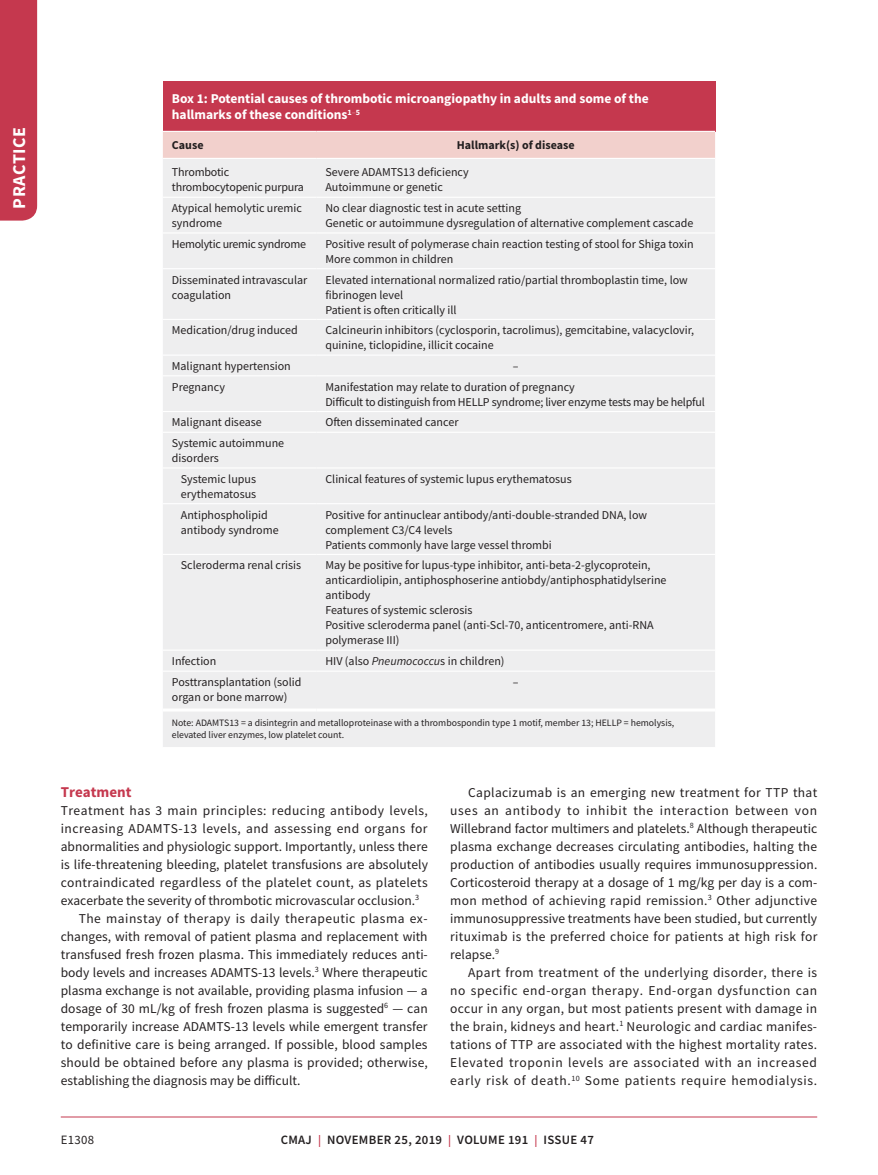
<style>
.page{position:relative;width:878px;height:1175px;background:#fff}
.page>*{position:absolute;margin:0;border:0;box-sizing:border-box;transform-origin:0 0}
.t1{font:700 18px "Source Sans Pro";letter-spacing:.025em;color:#fff}
.t2{font:700 15px "Source Sans Pro";color:#c5384e}
.t3{font:13.5px/18px "Source Sans Pro";letter-spacing:.005em;color:#231f20;text-align:justify}
.t4{font:13.5px "Source Sans Pro";letter-spacing:.035em;color:#231f20}
.t5{font:700 13.5px/16.2px "Source Sans Pro";color:#fff}
.t6{font:600 12.75px "Source Sans Pro";letter-spacing:.025em;color:#231f20}
.t7{font:12.75px "Source Sans Pro";letter-spacing:.025em;color:#231f20}
.t8{font:12px/15px "Source Sans Pro";color:#231f20}
.t9{font:700 12px "Source Sans Pro";color:#231f20}
.t10{font:12px "Source Sans Pro";letter-spacing:-.025em;color:#231f20}
.t11{font:9.75px/11.7px "Source Sans Pro";color:#231f20}
.s1{font-style:italic}
.s2{font-size:12px;color:#c5384e}
</style>
<div class="page">
<div style="left:0;top:0;width:37px;height:220px;background:#c5384e"></div>
<hr style="left:61px;top:1116px;width:756px;height:1px;background:#c5384e">
<div style="left:163px;top:81px;width:552px;height:50px;background:#c5384e"></div>
<div style="left:163px;top:132px;width:552px;height:26px;background:#f2d0cc"></div>
<div style="left:163px;top:159px;width:552px;height:588px;background:#eeeeef"></div>
<hr style="left:163px;top:232px;width:153px;height:1px;background:#fff">
<hr style="left:316px;top:232px;width:399px;height:1px;background:#fff">
<hr style="left:163px;top:268px;width:153px;height:1px;background:#fff">
<hr style="left:316px;top:268px;width:399px;height:1px;background:#fff">
<hr style="left:163px;top:319px;width:153px;height:1px;background:#fff">
<hr style="left:316px;top:319px;width:399px;height:1px;background:#fff">
<hr style="left:163px;top:411px;width:153px;height:1px;background:#fff">
<hr style="left:316px;top:411px;width:399px;height:1px;background:#fff">
<hr style="left:163px;top:503px;width:153px;height:1px;background:#fff">
<hr style="left:316px;top:503px;width:399px;height:1px;background:#fff">
<hr style="left:163px;top:554px;width:153px;height:1px;background:#fff">
<hr style="left:316px;top:554px;width:399px;height:1px;background:#fff">
<hr style="left:163px;top:649px;width:153px;height:1px;background:#fff">
<hr style="left:316px;top:649px;width:399px;height:1px;background:#fff">
<hr style="left:163px;top:670px;width:153px;height:1px;background:#fff">
<hr style="left:316px;top:670px;width:399px;height:1px;background:#fff">
<hr style="left:163px;top:708px;width:153px;height:3px;background:#fff">
<hr style="left:316px;top:708px;width:399px;height:3px;background:#fff">
<hr style="left:163px;top:197px;width:153px;height:1px;background:#fff">
<hr style="left:316px;top:197px;width:399px;height:1px;background:#fff">
<hr style="left:163px;top:354px;width:153px;height:2px;background:#fff">
<hr style="left:316px;top:354px;width:399px;height:2px;background:#fff">
<hr style="left:163px;top:375px;width:153px;height:1px;background:#fff">
<hr style="left:316px;top:375px;width:399px;height:1px;background:#fff">
<hr style="left:163px;top:432px;width:153px;height:1px;background:#fff">
<hr style="left:316px;top:432px;width:399px;height:1px;background:#fff">
<hr style="left:163px;top:467px;width:153px;height:1px;background:#fff">
<hr style="left:316px;top:467px;width:399px;height:1px;background:#fff">
<h1 class="t1" style="left:7px;top:208px;width:83px;rotate:-90deg">PRACTICE</h1>
<p class="t5" style="left:172px;top:90px;width:478px">Box 1: Potential causes of thrombotic microangiopathy in adults and some of the hallmarks of these conditions<sup>1</sup><sup>–</sup><sup>5</sup></p>
<p class="t9" style="left:172px;top:137px;width:33px">Cause</p>
<p class="t9" style="left:457px;top:137px;width:119px">Hallmark(s) of disease</p>
<p class="t8" style="left:172px;top:165px;width:134px">Thrombotic thrombocytopenic purpura</p>
<p class="t8" style="left:325px;top:165px;width:145px">Severe ADAMTS13 deficiency<br>Autoimmune or genetic</p>
<p class="t8" style="left:172px;top:200px;width:131px">Atypical hemolytic uremic syndrome</p>
<p class="t8" style="left:325px;top:200px;width:369px">No clear diagnostic test in acute setting<br>Genetic or autoimmune dysregulation of alternative complement cascade</p>
<p class="t10" style="left:172px;top:236px;width:136px">Hemolytic uremic syndrome</p>
<p class="t8" style="left:325px;top:236px;width:369px">Positive result of polymerase chain reaction testing of stool for Shiga toxin<br>More common in children</p>
<p class="t8" style="left:172px;top:272px;width:137px">Disseminated intravascular coagulation</p>
<p class="t8" style="left:325px;top:272px;width:364px">Elevated international normalized ratio/partial thromboplastin time, low fibrinogen level<br>Patient is often critically ill</p>
<p class="t8" style="left:172px;top:323px;width:127px">Medication/drug induced</p>
<p class="t8" style="left:325px;top:323px;width:370px">Calcineurin inhibitors (cyclosporin, tacrolimus), gemcitabine, valacyclovir, quinine, ticlopidine, illicit cocaine</p>
<p class="t8" style="left:172px;top:358px;width:120px">Malignant hypertension</p>
<p class="t8" style="left:513px;top:358px;width:7px">–</p>
<p class="t8" style="left:172px;top:379px;width:55px">Pregnancy</p>
<p class="t8" style="left:325px;top:379px;width:381px">Manifestation may relate to duration of pregnancy<br>Difficult to distinguish from HELLP syndrome; liver enzyme tests may be helpful</p>
<p class="t8" style="left:172px;top:415px;width:91px">Malignant disease</p>
<p class="t8" style="left:325px;top:415px;width:135px">Often disseminated cancer</p>
<p class="t8" style="left:172px;top:435px;width:114px">Systemic autoimmune disorders</p>
<p class="t8" style="left:181px;top:471px;width:77px">Systemic lupus erythematosus</p>
<p class="t8" style="left:325px;top:471px;width:248px">Clinical features of systemic lupus erythematosus</p>
<p class="t8" style="left:181px;top:507px;width:99px">Antiphospholipid antibody syndrome</p>
<p class="t8" style="left:325px;top:507px;width:323px">Positive for antinuclear antibody/anti-double-stranded DNA, low complement C3/C4 levels<br>Patients commonly have large vessel thrombi</p>
<p class="t8" style="left:181px;top:557px;width:122px">Scleroderma renal crisis</p>
<p class="t8" style="left:325px;top:557px;width:342px">May be positive for lupus-type inhibitor, anti-beta-2-glycoprotein, anticardiolipin, antiphosphoserine antiobdy/antiphosphatidylserine antibody<br>Features of systemic sclerosis<br>Positive scleroderma panel (anti-Scl-70, anticentromere, anti-RNA polymerase III)</p>
<p class="t8" style="left:172px;top:653px;width:46px">Infection</p>
<p class="t8" style="left:325px;top:653px;width:181px">HIV (also <span class="s1">Pneumococcu</span>s in children)</p>
<p class="t8" style="left:172px;top:674px;width:131px">Posttransplantation (solid organ or bone marrow)</p>
<p class="t8" style="left:513px;top:674px;width:7px">–</p>
<p class="t11" style="left:172px;top:717px;width:504px">Note: ADAMTS13 = a disintegrin and metalloproteinase with a thrombospondin type 1 motif, member 13; HELLP = hemolysis, elevated liver enzymes, low platelet count.</p>
<p class="t2" style="left:61px;top:781px;width:72px">Treatment</p>
<p class="t4" style="left:61px;top:801px;width:368px">Treatment has 3 main principles: reducing antibody levels,</p>
<p class="t4" style="left:61px;top:819px;width:368px">increasing ADAMTS-13 levels, and assessing end organs for</p>
<p class="t3" style="left:61px;top:837px;width:368px">abnormalities and physiologic support. Importantly, unless there</p>
<p class="t3" style="left:61px;top:855px;width:369px">is life-threatening bleeding, platelet transfusions are absolutely</p>
<p class="t3" style="left:61px;top:873px;width:368px">contraindicated regardless of the platelet count, as platelets</p>
<p class="t3" style="left:61px;top:891px;width:360px">exacerbate the severity of thrombotic microvascular occlusion.<sup>3</sup></p>
<p class="t4" style="left:79px;top:909px;width:350px">The mainstay of therapy is daily therapeutic plasma ex-</p>
<p class="t3" style="left:61px;top:927px;width:368px">changes, with removal of patient plasma and replacement with</p>
<p class="t3" style="left:61px;top:945px;width:368px">transfused fresh frozen plasma. This immediately reduces anti-</p>
<p class="t3" style="left:61px;top:963px;width:368px">body levels and increases ADAMTS-13 levels.<sup>3</sup> Where therapeutic</p>
<p class="t3" style="left:61px;top:981px;width:368px">plasma exchange is not available, providing plasma infusion — a</p>
<p class="t3" style="left:61px;top:999px;width:368px">dosage of 30 mL/kg of fresh frozen plasma is suggested<sup>6</sup> — can</p>
<p class="t3" style="left:61px;top:1017px;width:368px">temporarily increase ADAMTS-13 levels while emergent transfer</p>
<p class="t3" style="left:61px;top:1035px;width:368px">to definitive care is being arranged. If possible, blood samples</p>
<p class="t3" style="left:61px;top:1053px;width:368px">should be obtained before any plasma is provided; otherwise,</p>
<p class="t3" style="left:61px;top:1071px;width:241px">establishing the diagnosis may be difficult.</p>
<p class="t3" style="left:450px;top:783px;width:369px;text-indent:18px">Caplacizumab is an emerging new treatment for TTP that uses an antibody to inhibit the interaction between von Willebrand factor multimers and platelets.<sup>8</sup> Although therapeutic plasma exchange decreases circulating antibodies, halting the production of antibodies usually requires immunosuppression.<br>Corticosteroid therapy at a dosage of 1 mg/kg per day is a com&shy;mon method of achieving rapid remission.<sup>3</sup> Other adjunctive immunosuppressive treatments have been studied, but currently rituximab is the preferred choice for patients at high risk for relapse.<sup>9</sup></p>
<p class="t3" style="left:450px;top:963px;width:368px;text-indent:18px">Apart from treatment of the underlying disorder, there is no specific end-organ therapy. End-organ dysfunction can occur in any organ, but most patients present with damage in the brain, kidneys and heart.<sup>1</sup> Neurologic and cardiac manifes&shy;tations of TTP are associated with the highest mortality rates.<br>Elevated troponin levels are associated with an increased early risk of death.<sup>10</sup> Some patients require hemodialysis.</p>
<p class="t7" style="left:61px;top:1132px;width:35px">E1308</p>
<p class="t6" style="left:281px;top:1131px;width:315px">CMAJ <span class="s2">|</span> NOVEMBER 25, 2019 <span class="s2">|</span> VOLUME 191 <span class="s2">|</span> ISSUE 47</p>
</div>
